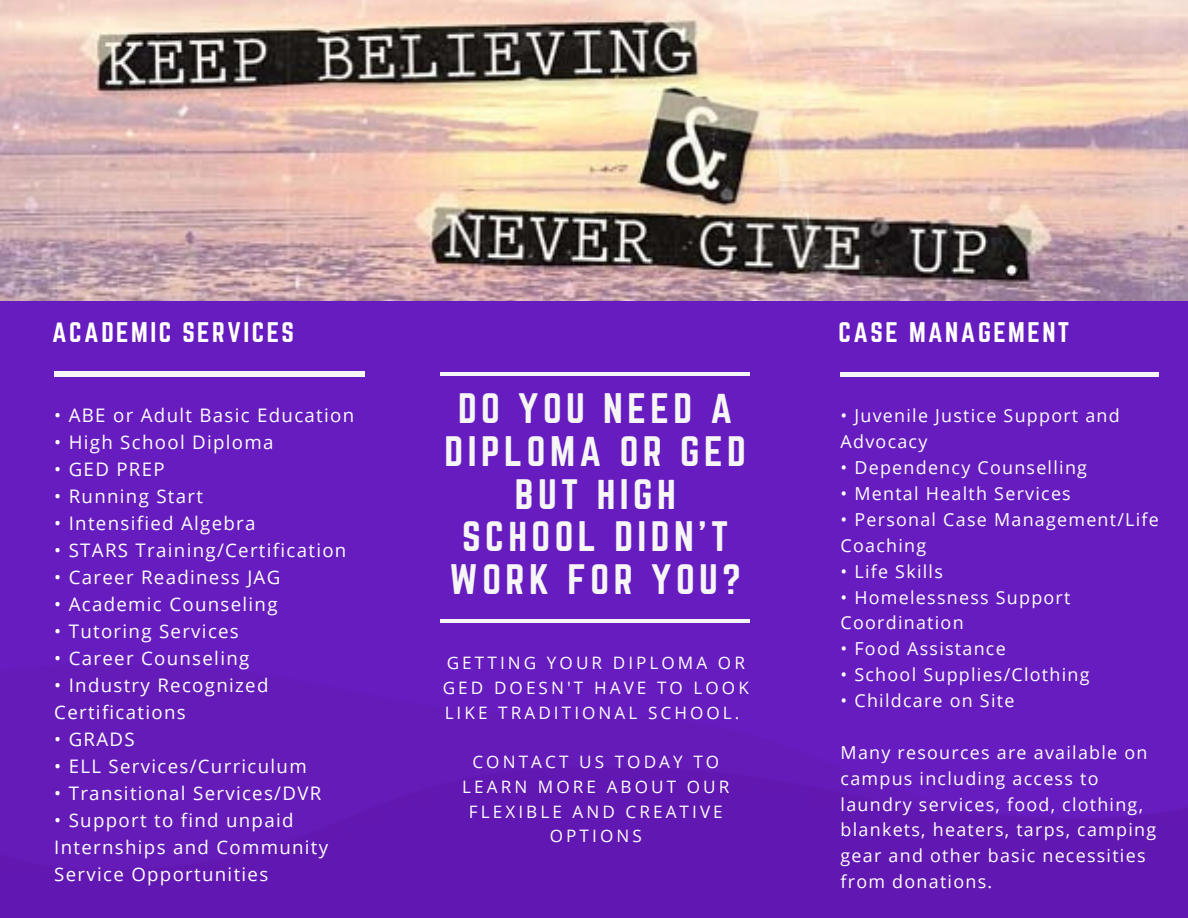
<style>
.page{position:relative;width:1188px;height:918px;background:#fff}
.page>*{position:absolute;margin:0;border:0;box-sizing:border-box;transform-origin:0 0}
.t1{font:37.35px/42.8px "Norwester";letter-spacing:.12em;color:#f6f6f6;text-align:center}
.t2{font:24.9px "Norwester";letter-spacing:.1em;color:#fff}
.t3{font:18.75px/27px "Open Sans";letter-spacing:.07em;color:#fff}
.t4{font:17.85px/25.8px "Open Sans";letter-spacing:.07em;color:#fff}
.t5{font:17.1px/24.8px "Open Sans";letter-spacing:.18em;color:#fff}
</style>
<div class="page">
<img style="left:0;top:300px;width:1188px;height:618px">
<img style="left:0;top:0;width:1188px;height:300px">
<hr style="left:54px;top:372px;width:311px;height:4px;background:#f6f6f6">
<div style="left:841px;top:372px;width:318px;height:5px;background:#f6f6f6"></div>
<hr style="left:440px;top:619px;width:309px;height:4px;background:#f6f6f6">
<hr style="left:440px;top:372px;width:309px;height:4px;background:#f6f6f6">
<h2 class="t2" style="left:52px;top:320px;width:243px">ACADEMIC SERVICES</h2>
<p class="t3" style="left:54px;top:401px;width:301px">• ABE or Adult Basic Education</p>
<p class="t3" style="left:54px;top:428px;width:221px">• High School Diploma</p>
<p class="t3" style="left:54px;top:455px;width:112px">• GED PREP</p>
<p class="t3" style="left:54px;top:482px;width:150px">• Running Start</p>
<p class="t3" style="left:54px;top:509px;width:203px">• Intensified Algebra</p>
<p class="t3" style="left:54px;top:536px;width:294px">• STARS Training/Certification</p>
<p class="t3" style="left:54px;top:563px;width:228px">• Career Readiness JAG</p>
<p class="t3" style="left:54px;top:590px;width:225px">• Academic Counseling</p>
<p class="t3" style="left:54px;top:617px;width:186px">• Tutoring Services</p>
<p class="t3" style="left:54px;top:644px;width:197px">• Career Counseling</p>
<p class="t3" style="left:54px;top:671px;width:216px">• Industry Recognized<br>Certifications</p>
<p class="t3" style="left:54px;top:725px;width:82px">• GRADS</p>
<p class="t3" style="left:54px;top:752px;width:254px">• ELL Services/Curriculum</p>
<p class="t3" style="left:54px;top:779px;width:269px">• Transitional Services/DVR</p>
<p class="t3" style="left:54px;top:806px;width:275px">• Support to find unpaid<br>Internships and Community<br>Service Opportunities</p>
<h1 class="t1" style="left:445px;top:389px;width:303px">DO YOU NEED A<br>DIPLOMA OR GED<br>BUT HIGH<br>SCHOOL DIDN'T<br>WORK FOR YOU?</h1>
<p class="t5" style="left:443px;top:650px;width:308px">GETTING YOUR DIPLOMA OR<br>GED DOESN'T HAVE TO LOOK<br>LIKE TRADITIONAL SCHOOL.</p>
<p class="t5" style="left:462px;top:749px;width:269px;text-align:center">CONTACT US TODAY TO<br>LEARN MORE ABOUT OUR<br>FLEXIBLE AND CREATIVE<br>OPTIONS</p>
<h2 class="t2" style="left:838px;top:320px;width:232px">CASE MANAGEMENT</h2>
<p class="t4" style="left:841px;top:403px;width:281px">• Juvenile Justice Support and<br>Advocacy</p>
<p class="t4" style="left:841px;top:454px;width:248px">• Dependency Counselling</p>
<p class="t4" style="left:841px;top:480px;width:232px">• Mental Health Services</p>
<p class="t4" style="left:841px;top:506px;width:320px">• Personal Case Management/Life<br>Coaching</p>
<p class="t4" style="left:841px;top:558px;width:104px">• Life Skills</p>
<p class="t4" style="left:841px;top:584px;width:231px">• Homelessness Support<br>Coordination</p>
<p class="t4" style="left:841px;top:635px;width:167px">• Food Assistance</p>
<p class="t4" style="left:841px;top:661px;width:250px">• School Supplies/Clothing</p>
<p class="t4" style="left:841px;top:687px;width:175px">• Childcare on Site</p>
<p class="t4" style="left:841px;top:739px;width:317px">Many resources are available on campus including access to laundry services, food, clothing, blankets, heaters, tarps, camping gear and other basic necessities from donations.</p>
</div>
